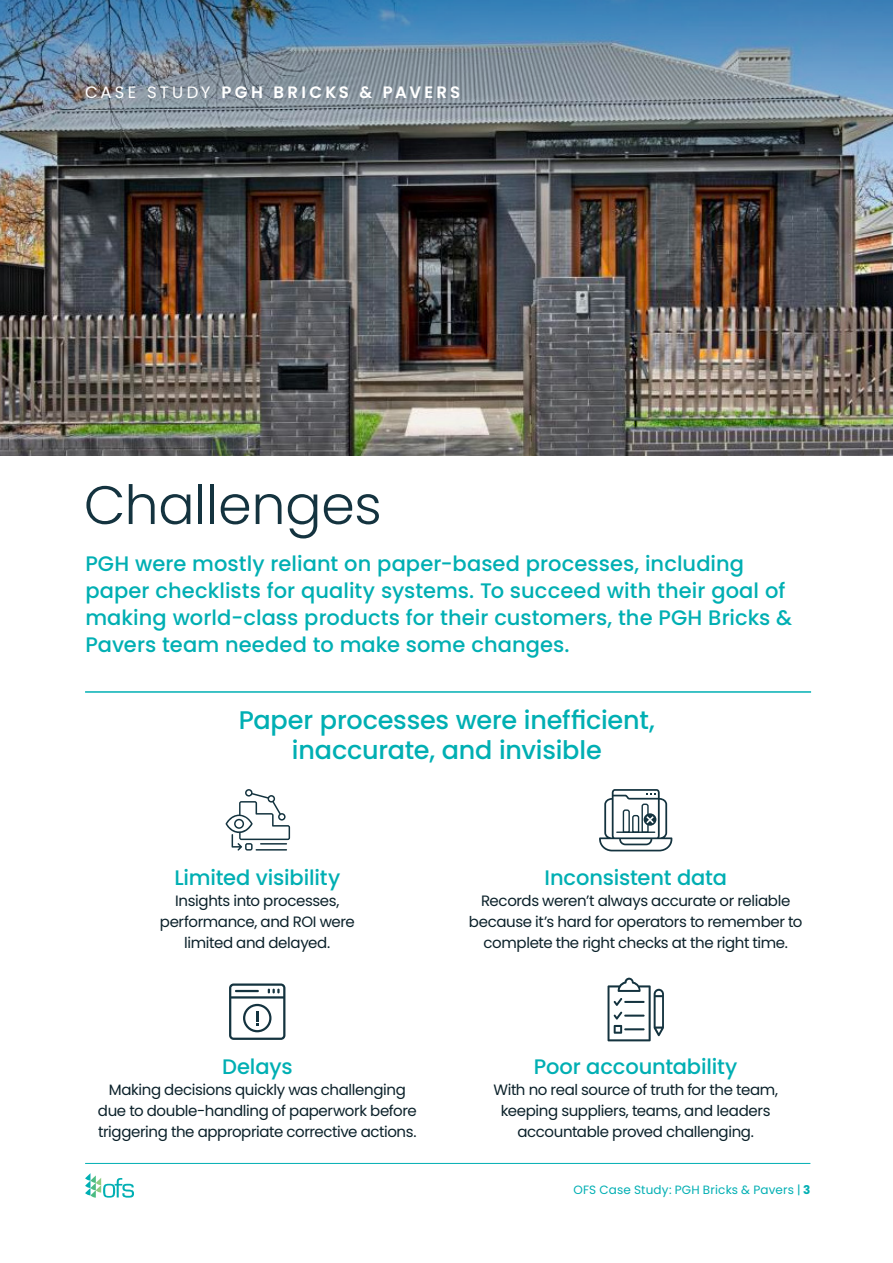
<style>
.page{position:relative;width:893px;height:1263px;background:#fff}
.page>*{position:absolute;margin:0;border:0;box-sizing:border-box;transform-origin:0 0}
.t1{font:300 54px "Poppins";letter-spacing:-.01em;color:#14333f}
.t2{font:500 25.5px/30px "Poppins";letter-spacing:-.01em;color:#00afb3;text-align:center}
.t3{font:500 21px/27px "Poppins";color:#00afb3}
.t4{font:600 16.5px "Poppins";letter-spacing:.2em;color:#fff}
.t5{font:15px/21px "Poppins";letter-spacing:-.025em;color:#0b212a;text-align:center}
.t6{font:12px "Poppins";letter-spacing:.015em;color:#00afb3}
.s1{font-weight:400}
.s2{font-weight:700}
</style>
<div class="page">
<svg style="left:85px;top:1173px;width:49px;height:24px"></svg>
<hr style="left:85px;top:1163px;width:725px;height:1px;background:#00afb3">
<img style="left:0;top:231px;width:893px;height:224px">
<img style="left:0;top:0;width:893px;height:231px">
<hr style="left:85px;top:692px;width:726px;height:1px;background:#00afb3">
<svg style="left:229px;top:983px;width:56px;height:57px"></svg>
<svg style="left:599px;top:789px;width:73px;height:62px"></svg>
<svg style="left:226px;top:789px;width:64px;height:62px"></svg>
<svg style="left:607px;top:978px;width:57px;height:63px"></svg>
<p class="t4" style="left:85px;top:83px;width:377px"><span class="s1">CASE STUDY</span> PGH BRICKS &amp; PAVERS</p>
<h1 class="t1" style="left:84px;top:474px;width:299px">Challenges</h1>
<h3 class="t3" style="left:85px;top:550px;width:708px">PGH were mostly reliant on paper-based processes, including paper checklists for quality systems. To succeed with their goal of making world-class products for their customers, the PGH Bricks &amp; Pavers team needed to make some changes.</h3>
<h2 class="t2" style="left:239px;top:705px;width:418px">Paper processes were inefficient, inaccurate, and invisible</h2>
<h3 class="t3" style="left:174px;top:865px;width:167px">Limited visibility</h3>
<p class="t5" style="left:160px;top:891px;width:196px">Insights into processes, performance, and ROI were limited and delayed.</p>
<h3 class="t3" style="left:222px;top:1053px;width:72px">Delays</h3>
<p class="t5" style="left:98px;top:1079px;width:320px">Making decisions quickly was challenging due to double-handling of paperwork before triggering the appropriate corrective actions.</p>
<h3 class="t3" style="left:544px;top:865px;width:184px">Inconsistent data</h3>
<p class="t5" style="left:469px;top:891px;width:335px">Records weren’t always accurate or reliable because it’s hard for operators to remember to complete the right checks at the right time.</p>
<h3 class="t3" style="left:534px;top:1053px;width:205px">Poor accountability</h3>
<p class="t5" style="left:493px;top:1079px;width:286px">With no real source of truth for the team, keeping suppliers, teams, and leaders accountable proved challenging.</p>
<p class="t6" style="left:573px;top:1183px;width:239px">OFS Case Study: PGH Bricks &amp; Pavers | <span class="s2">3</span></p>
</div>
